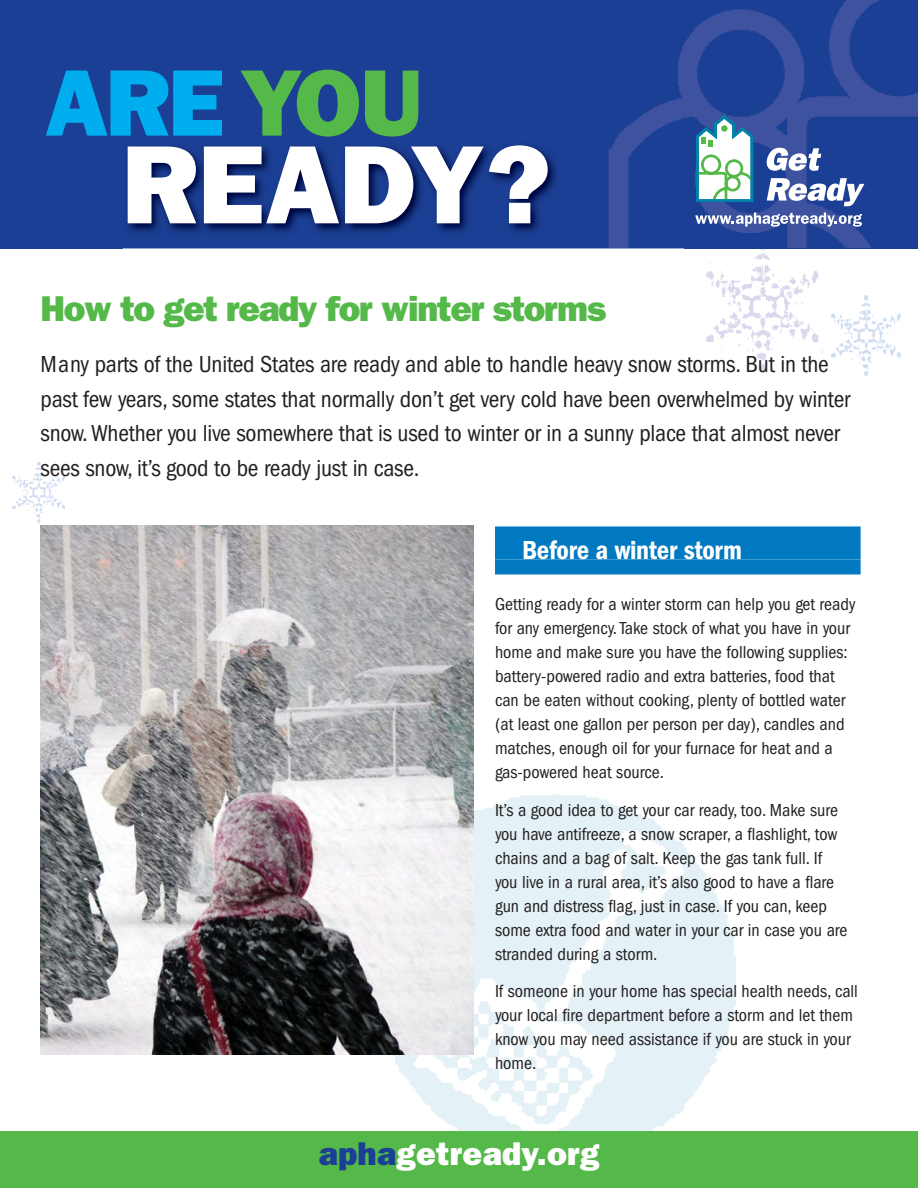
<style>
.page{position:relative;width:918px;height:1188px;background:#fff}
.page>*{position:absolute;margin:0;border:0;box-sizing:border-box;transform-origin:0 0}
.t1{font:800 111.9px "Franklin Gothic";color:#fff}
.t2{font:800 94.8px "Franklin Gothic";letter-spacing:-.02em;color:#00aeef}
.t3{font:800 36px "Franklin Gothic";letter-spacing:-.035em;color:#54b948}
.t4{font:800 33px "Franklin Gothic";letter-spacing:.01em;color:#fff}
.t5{font:600 condensed 27px "Franklin Gothic";letter-spacing:-.01em;color:#fff}
.t6{font:condensed 24px/34.5px "Franklin Gothic";letter-spacing:-.01em;color:#231f20}
.t7{font:condensed 18px/24px "Franklin Gothic";color:#231f20}
.s1{color:#54b948}
.s2{color:#1b3f94}
</style>
<div class="page">
<img style="left:687px;top:248px;width:158px;height:125px">
<img style="left:820px;top:285px;width:84px;height:92px">
<img style="left:12px;top:461px;width:55px;height:63px">
<div style="left:0;top:0;width:918px;height:248px;background:#1b3f94"></div>
<img style="left:614px;top:0;width:304px;height:247px">
<svg style="left:767px;top:178px;width:97px;height:28px"></svg>
<svg style="left:766px;top:148px;width:55px;height:23px"></svg>
<svg style="left:695px;top:213px;width:167px;height:14px;background:#7f8ec0"></svg>
<svg style="left:696px;top:115px;width:57px;height:87px;background:#a4c9cb"></svg>
<img style="left:123px;top:145px;width:561px;height:104px">
<img style="left:561px;top:142px;width:123px;height:105px">
<img style="left:350px;top:793px;width:400px;height:339px">
<img style="left:40px;top:525px;width:434px;height:529px">
<div style="left:495px;top:526px;width:366px;height:33px;background:#0079c1"></div>
<div style="left:495px;top:559px;width:366px;height:15px;background:#0079c1"></div>
<div style="left:0;top:1132px;width:918px;height:56px;background:#54b948"></div>
<h2 class="t2" style="left:45px;top:71px;width:380px">ARE <span class="s1">YOU</span></h2>
<h1 class="t1" style="left:122px;top:147px;width:431px">READY?</h1>
<h3 class="t3" style="left:40px;top:296px;width:567px">How to get ready for winter storms</h3>
<p class="t6" style="left:40px;top:349px;width:811px">Many parts of the United States are ready and able to handle heavy snow storms. But in the past few years, some states that normally don’t get very cold have been overwhelmed by winter snow. Whether you live somewhere that is used to winter or in a sunny place that almost never sees snow, it’s good to be ready just in case.</p>
<h3 class="t5" style="left:522px;top:541px;width:222px">Before a winter storm</h3>
<p class="t7" style="left:495px;top:594px;width:362px">Getting ready for a winter storm can help you get ready for any emergency. Take stock of what you have in your home and make sure you have the following supplies: battery-powered radio and extra batteries, food that can be eaten without cooking, plenty of bottled water (at least one gallon per person per day), candles and matches, enough oil for your furnace for heat and a gas-powered heat source.</p>
<p class="t7" style="left:495px;top:799px;width:354px">It’s a good idea to get your car ready, too. Make sure you have antifreeze, a snow scraper, a flashlight, tow chains and a bag of salt. Keep the gas tank full. If you live in a rural area, it’s also good to have a flare gun and distress flag, just in case. If you can, keep some extra food and water in your car in case you are stranded during a storm.</p>
<p class="t7" style="left:495px;top:981px;width:364px">If someone in your home has special health needs, call your local fire department before a storm and let them know you may need assistance if you are stuck in your home.</p>
<h3 class="t4" style="left:319px;top:1142px;width:282px"><span class="s2">apha</span>getready.org</h3>
</div>
